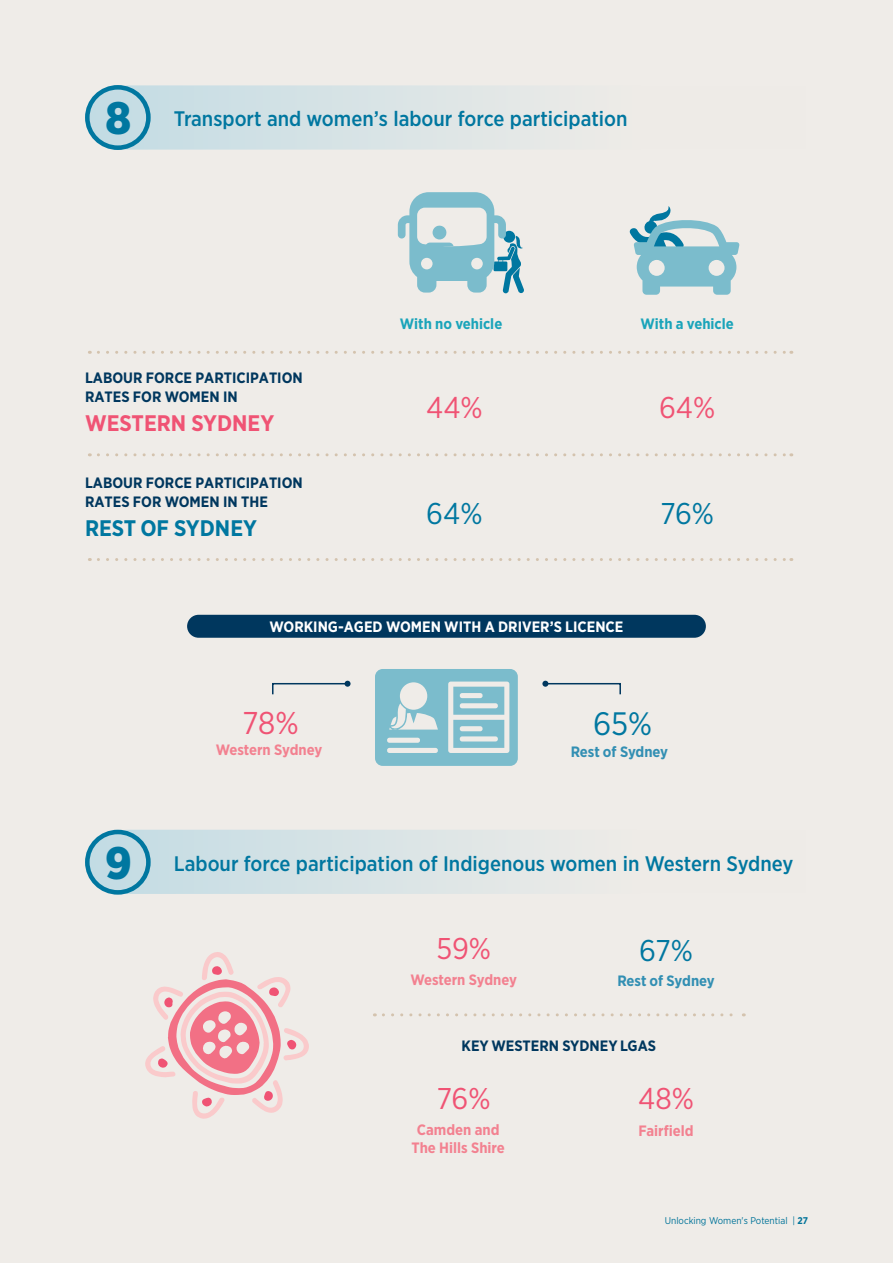
<style>
.page{position:relative;width:893px;height:1263px;background:#efece8}
.page>*{position:absolute;margin:0;border:0;box-sizing:border-box;transform-origin:0 0}
.t1{font:900 45.45px "Gotham Narrow";color:#0077a0}
.t2{font:32.4px "Gotham Narrow";color:#0077a0}
.t3{font:31.5px "Gotham Narrow";color:#f05374}
.t4{font:30px "Gotham Narrow";color:#f05374}
.t5{font:30px "Gotham Narrow";color:#0077a0}
.t6{font:700 22.5px "Gotham Narrow";color:#f05374}
.t7{font:700 22.5px "Gotham Narrow";color:#0077a0}
.t8{font:500 21px "Gotham Narrow";color:#0077a0}
.t9{font:700 15px/19.5px "Gotham Narrow";color:#00375e}
.t10{font:700 15px/18px "Gotham Narrow";color:#f38190;text-align:center}
.t11{font:700 15px "Gotham Narrow";color:#fff}
.t12{font:700 15px "Gotham Narrow";color:#1aa4ba}
.t13{font:700 15px "Gotham Narrow";letter-spacing:-.01em;color:#328fb3}
.t14{font:9.75px "Gotham Narrow";color:#007399}
.s1{font-weight:700}
</style>
<div class="page">
<div style="left:187px;top:615px;width:519px;height:23px;background:#00375e;border-radius:11px"></div>
<svg style="left:86px;top:85px;width:434px;height:65px;fill:#d5e2e5"></svg>
<svg style="left:86px;top:830px;width:434px;height:64px;fill:#d4e2e5"></svg>
<div style="left:85px;top:85px;width:66px;height:65px;border:5px solid #0077a0;border-radius:50%"></div>
<div style="left:85px;top:830px;width:66px;height:65px;border:5px solid #0077a0;border-radius:50%"></div>
<svg style="left:98px;top:453px;width:694px;height:3px"></svg>
<svg style="left:98px;top:558px;width:694px;height:3px"></svg>
<svg style="left:98px;top:351px;width:694px;height:3px"></svg>
<svg style="left:629px;top:206px;width:110px;height:89px"></svg>
<svg style="left:398px;top:192px;width:126px;height:101px"></svg>
<svg style="left:145px;top:952px;width:164px;height:167px"></svg>
<svg style="left:375px;top:669px;width:143px;height:97px"></svg>
<svg style="left:272px;top:681px;width:79px;height:14px"></svg>
<svg style="left:542px;top:681px;width:79px;height:14px"></svg>
<svg style="left:383px;top:1013px;width:361px;height:4px"></svg>
<h1 class="t1" style="left:106px;top:88px;width:27px">8</h1>
<h3 class="t8" style="left:174px;top:105px;width:455px">Transport and women’s labour force participation</h3>
<p class="t12" style="left:400px;top:314px;width:104px">With no vehicle</p>
<p class="t12" style="left:641px;top:314px;width:95px">With a vehicle</p>
<p class="t9" style="left:85px;top:368px;width:219px">LABOUR FORCE PARTICIPATION<br>RATES FOR WOMEN IN</p>
<h3 class="t6" style="left:85px;top:408px;width:191px">WESTERN SYDNEY</h3>
<p class="t9" style="left:85px;top:472px;width:219px">LABOUR FORCE PARTICIPATION<br>RATES FOR WOMEN IN THE</p>
<h3 class="t7" style="left:85px;top:513px;width:173px">REST OF SYDNEY</h3>
<h3 class="t4" style="left:426px;top:389px;width:58px">44%</h3>
<h3 class="t5" style="left:426px;top:495px;width:58px">64%</h3>
<h3 class="t4" style="left:659px;top:389px;width:58px">64%</h3>
<h3 class="t5" style="left:660px;top:495px;width:55px">76%</h3>
<p class="t11" style="left:270px;top:617px;width:355px">WORKING-AGED WOMEN WITH A DRIVER’S LICENCE</p>
<h3 class="t3" style="left:242px;top:703px;width:58px">78%</h3>
<h2 class="t2" style="left:593px;top:703px;width:61px">65%</h2>
<h1 class="t1" style="left:105px;top:833px;width:28px">9</h1>
<p class="t10" style="left:216px;top:741px;width:108px">Western Sydney</p>
<p class="t13" style="left:571px;top:742px;width:99px">Rest of Sydney</p>
<h3 class="t8" style="left:174px;top:850px;width:621px">Labour force participation of Indigenous women in Western Sydney</h3>
<h3 class="t4" style="left:436px;top:930px;width:56px">59%</h3>
<p class="t10" style="left:410px;top:970px;width:108px">Western Sydney</p>
<h3 class="t5" style="left:639px;top:932px;width:55px">67%</h3>
<p class="t13" style="left:617px;top:971px;width:99px">Rest of Sydney</p>
<p class="t9" style="left:462px;top:1035px;width:196px">KEY WESTERN SYDNEY LGAS</p>
<h3 class="t4" style="left:437px;top:1080px;width:55px">76%</h3>
<p class="t10" style="left:411px;top:1120px;width:95px">Camden and<br>The Hills Shire</p>
<h3 class="t4" style="left:638px;top:1080px;width:57px">48%</h3>
<p class="t10" style="left:638px;top:1122px;width:57px">Fairfield</p>
<p class="t14" style="left:665px;top:1214px;width:145px">Unlocking Women's Potential | <span class="s1">27</span></p>
</div>
